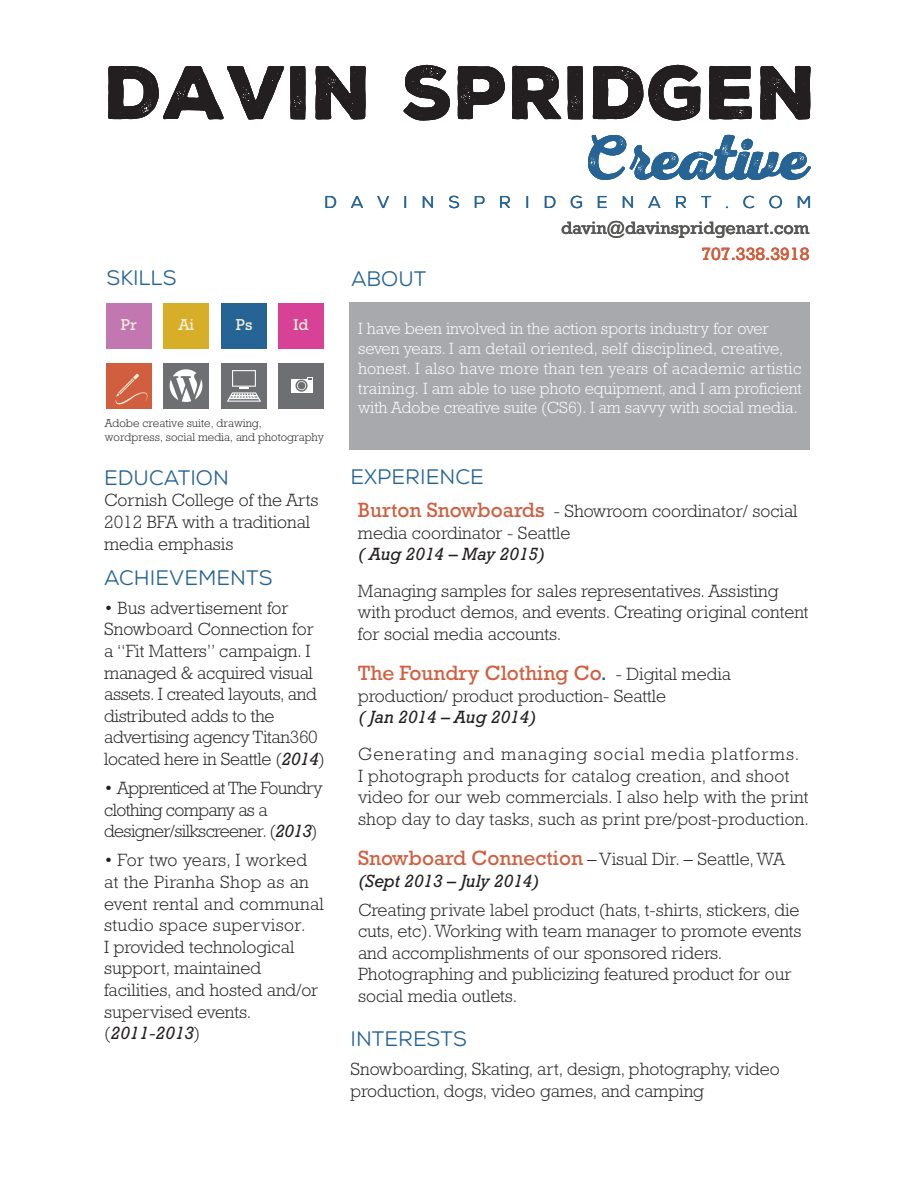
<style>
.page{position:relative;width:918px;height:1188px;background:#fff}
.page>*{position:absolute;margin:0;border:0;box-sizing:border-box;transform-origin:0 0}
.t1{font:73.2px "Nexa Rust Sans Black 01";color:#231f20}
.t2{font:64.2px "Nexa Rust Script B 02";color:#266495}
.t3{font:21px "Nexa Rust Sans";color:#266495}
.t4{font:21px "Rockwell";color:#d15e3e}
.t5{font:300 18px/21.6px "Rockwell";color:#231f20}
.t6{font:300 18px/21.6px "Rockwell";letter-spacing:-.035em;color:#231f20}
.t7{font:italic 18px "Rockwell";color:#231f20}
.t8{font:18px "Rockwell";color:#585957}
.t9{font:18px "Rockwell";color:#d15e3e}
.t10{font:17.25px "Nexa Rust Sans";letter-spacing:.805em;color:#266495}
.t11{font:300 16.5px/19.8px "Rockwell";color:#fff}
.t12{font:16.05px "Rockwell";color:#f4f0df}
.t13{font:300 11.7px/14px "Rockwell";color:#231f20}
.s1{font-weight:400;font-style:italic}
.s2{font-weight:400;font-size:21px;color:#d15e3e}
.s3{color:#256494}
.s4{font-weight:300;font-size:18px;color:#231f20}
</style>
<div class="page">
<div style="left:350px;top:302px;width:460px;height:147px;background:#a7a9ac"></div>
<div style="left:164px;top:303px;width:45px;height:45px;background:#d7ae28"></div>
<div style="left:106px;top:303px;width:46px;height:45px;background:#c277b1"></div>
<div style="left:164px;top:363px;width:45px;height:45px;background:#6e6f72"></div>
<svg style="left:169px;top:369px;width:34px;height:33px"></svg>
<div style="left:221px;top:303px;width:46px;height:45px;background:#266495"></div>
<div style="left:279px;top:303px;width:45px;height:45px;background:#d74297"></div>
<div style="left:221px;top:363px;width:46px;height:45px;background:#6e6f72"></div>
<svg style="left:227px;top:370px;width:34px;height:32px"></svg>
<div style="left:279px;top:363px;width:45px;height:45px;background:#6e6f72"></div>
<div style="left:291px;top:379px;width:21px;height:13px;background:#fff"></div>
<div style="left:298px;top:382px;width:7px;height:7px;background:#6e6f72;border-radius:50%"></div>
<div style="left:295px;top:380px;width:13px;height:12px;border:2px solid #6e6f72;border-radius:50%"></div>
<div style="left:106px;top:363px;width:46px;height:45px;background:#d15e3e"></div>
<svg style="left:116px;top:373px;width:31px;height:31px"></svg>
<h1 class="t1" style="left:105px;top:43px;width:714px">DAVIN SPRIDGEN</h1>
<h2 class="t2" style="left:584px;top:120px;width:223px">Creative</h2>
<p class="t3" style="left:106px;top:265px;width:72px">SKILLS</p>
<p class="t12" style="left:121px;top:316px;width:17px">Pr</p>
<p class="t12" style="left:178px;top:316px;width:17px">Ai</p>
<p class="t12" style="left:236px;top:316px;width:18px">Ps</p>
<p class="t12" style="left:293px;top:316px;width:17px">Id</p>
<p class="t10" style="left:324px;top:192px;width:489px">DAVINSPRIDGENART.COM</p>
<p class="t8" style="left:561px;top:218px;width:250px">davin@davinspridgenart.com</p>
<p class="t9" style="left:701px;top:244px;width:110px">707.338.3918</p>
<p class="t3" style="left:351px;top:266px;width:77px">ABOUT</p>
<p class="t11" style="left:358px;top:319px;width:445px">I have been involved in the action sports industry for over seven years. I am detail oriented, self disciplined, creative, honest. I also have more than ten years of academic artistic training. I am able to use photo equipment, and I am proficient with Adobe creative suite (CS6). I am savvy with social media.</p>
<p class="t13" style="left:105px;top:416px;width:221px">Adobe creative suite, drawing,<br>wordpress, social media, and photography</p>
<p class="t3" style="left:104px;top:466px;width:126px">EDUCATION</p>
<p class="t5" style="left:104px;top:489px;width:216px">Cornish College of the Arts<br>2012 BFA with a traditional media emphasis</p>
<p class="t3" style="left:104px;top:565px;width:170px">ACHIEVEMENTS</p>
<p class="t5" style="left:104px;top:597px;width:222px">• Bus advertisement for<br>Snowboard Connection for a “Fit Matters” campaign. I managed &amp; acquired visual assets. I created layouts, and distributed adds to the advertising agency Titan360 located here in Seattle (<span class="s1">2014</span>)</p>
<p class="t6" style="left:104px;top:777px;width:220px">• Apprenticed at The Foundry clothing company as a designer/silkscreener. (<span class="s1">2013</span>)</p>
<p class="t5" style="left:104px;top:849px;width:221px">• For two years, I worked at the Piranha Shop as an event rental and communal studio space supervisor.<br>I provided technological support, maintained facilities, and hosted and/or supervised events. (<span class="s1">2011-2013</span>)</p>
<p class="t3" style="left:351px;top:465px;width:135px">EXPERIENCE</p>
<p class="t5" style="left:358px;top:500px;width:441px"><span class="s2">Burton Snowboards</span> - Showroom coordinator/ social media coordinator - Seattle</p>
<p class="t7" style="left:358px;top:544px;width:188px">( Aug 2014 – May 2015)</p>
<p class="t5" style="left:358px;top:580px;width:452px">Managing samples for sales representatives. Assisting with product demos, and events. Creating original content for social media accounts.</p>
<p class="t4" style="left:358px;top:661px;width:375px">The Foundry Clothing Co<span class="s3">.</span> <span class="s4">- Digital media</span></p>
<p class="t5" style="left:358px;top:685px;width:310px">production/ product production- Seattle</p>
<p class="t7" style="left:358px;top:707px;width:179px">( Jan 2014 – Aug 2014)</p>
<p class="t5" style="left:358px;top:743px;width:453px">Generating and managing social media platforms.<br>I photograph products for catalog creation, and shoot video for our web commercials. I also help with the print shop day to day tasks, such as print pre/post-production.</p>
<p class="t5" style="left:358px;top:848px;width:428px"><span class="s2">Snowboard Connection</span> – Visual Dir. – Seattle, WA <span class="s1">(Sept 2013 – July 2014)</span></p>
<p class="t5" style="left:358px;top:899px;width:445px">Creating private label product (hats, t-shirts, stickers, die cuts, etc). Working with team manager to promote events and accomplishments of our sponsored riders.<br>Photographing and publicizing featured product for our social media outlets.</p>
<p class="t3" style="left:351px;top:1027px;width:118px">INTERESTS</p>
<p class="t5" style="left:351px;top:1058px;width:431px">Snowboarding, Skating, art, design, photography, video production, dogs, video games, and camping</p>
</div>
